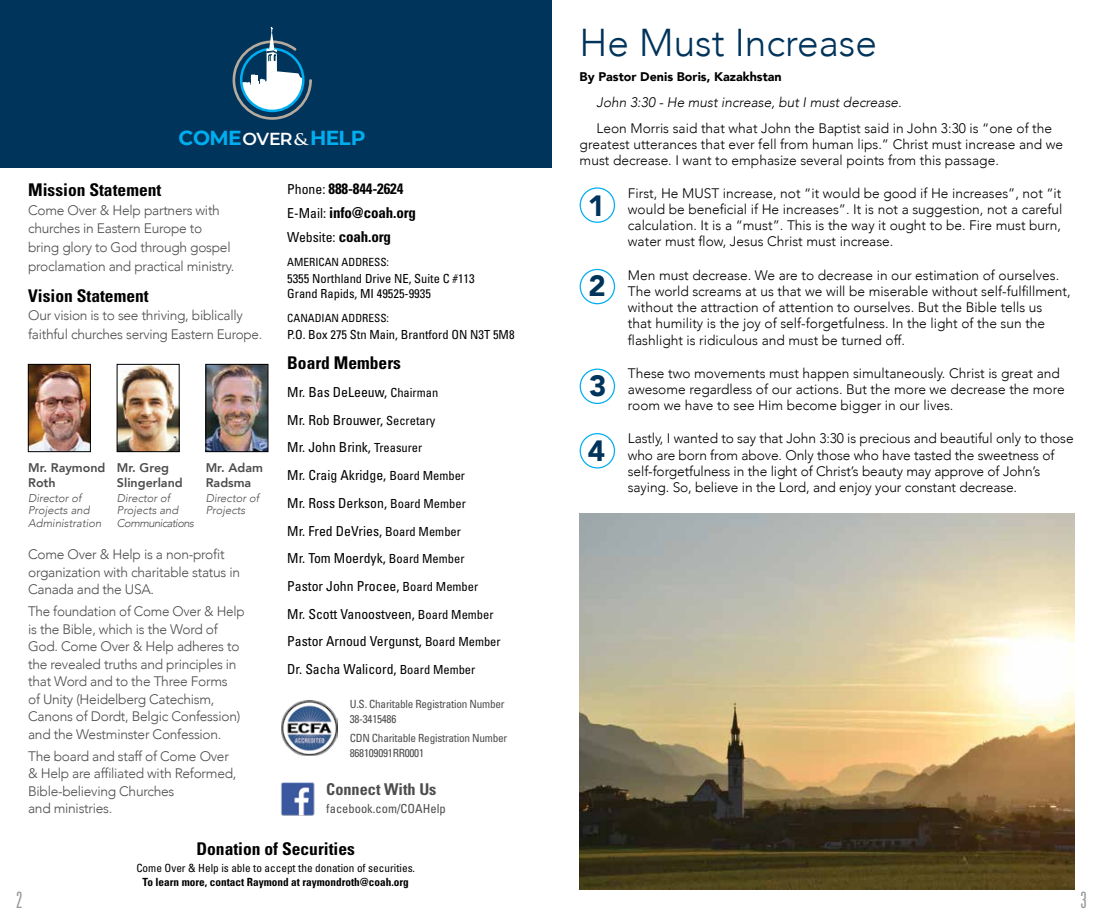
<style>
.page{position:relative;width:1103px;height:923px;background:#fff}
.page>*{position:absolute;margin:0;border:0;box-sizing:border-box;transform-origin:0 0}
.t1{font:300 38.75px "Avenir";color:#00345b}
.t2{font:900 29.25px "Avenir";color:#00345b}
.t3{font:300 ultra-condensed 22.5px "Univers LT Std";color:#939598}
.t4{font:700 20.25px "Montserrat";letter-spacing:-.035em;color:#00aeef}
.t5{font:700 condensed 17.5px "Univers LT Std";color:#000}
.t6{font:700 condensed 16.25px "Univers LT Std";color:#4d4d4f}
.t7{font:700 condensed 15px/24px "Univers LT Std";letter-spacing:-.01em;color:#000}
.t8{font:300 13.75px/16.2px "Avenir";color:#000}
.t9{font:300 13.75px/17.5px "Avenir";letter-spacing:-.02em;color:#4d4d4f}
.t10{font:condensed 13.75px/27.6px "Univers LT Std";color:#000}
.t11{font:italic 300 13.75px "Avenir";color:#000}
.t12{font:condensed 12.5px/14.6px "Univers LT Std";color:#000}
.t13{font:800 12.5px/15px "Avenir";color:#4d4d4f}
.t14{font:900 12.5px "Avenir";color:#000}
.t15{font:condensed 12.5px "Univers LT Std";color:#4d4d4f}
.t16{font:italic 300 11.25px/12.5px "Avenir";color:#4d4d4f}
.t17{font:condensed 11.25px/15px "Univers LT Std";letter-spacing:-.02em;color:#4d4d4f}
.t18{font:condensed 11.25px "Univers LT Std";color:#000}
.t19{font:700 condensed 11.25px "Univers LT Std";color:#000}
.s1{font-weight:600;font-size:17.38px;color:#fff}
.s2{font-family:"Trajan Pro";font-size:15.62px;color:#fff}
.s3{font-weight:400;font-size:13.75px}
.s4{font-weight:700;font-size:15px}
.s5{font-size:12.5px}
</style>
<div class="page">
<img style="left:579px;top:513px;width:495px;height:376px">
<div style="left:0;top:0;width:551px;height:167px;background:#00345b"></div>
<img style="left:30px;top:366px;width:59px;height:84px">
<div style="left:28px;top:364px;width:63px;height:88px;border:1px solid #000"></div>
<img style="left:208px;top:366px;width:58px;height:84px">
<div style="left:206px;top:364px;width:62px;height:88px;border:1px solid #000"></div>
<img style="left:119px;top:366px;width:58px;height:84px">
<div style="left:117px;top:364px;width:62px;height:88px;border:1px solid #000"></div>
<img style="left:282px;top:700px;width:55px;height:55px">
<img style="left:281px;top:782px;width:34px;height:34px">
<svg style="left:232px;top:27px;width:80px;height:93px"></svg>
<div style="left:579px;top:187px;width:36px;height:36px;border:1px solid #00aeef;border-radius:50%"></div>
<div style="left:579px;top:269px;width:36px;height:35px;border:1px solid #00aeef;border-radius:50%"></div>
<div style="left:579px;top:368px;width:36px;height:36px;border:1px solid #00aeef;border-radius:50%"></div>
<div style="left:579px;top:433px;width:36px;height:35px;border:1px solid #00aeef;border-radius:50%"></div>
<h1 class="t1" style="left:579px;top:19px;width:299px">He Must Increase</h1>
<h3 class="t4" style="left:178px;top:123px;width:189px">COME<span class="s1">OVER</span><span class="s2">&amp;</span> HELP</h3>
<p class="t5" style="left:28px;top:179px;width:135px">Mission Statement</p>
<p class="t9" style="left:28px;top:200px;width:208px;line-height:18.8px">Come Over &amp; Help partners with churches in Eastern Europe to bring glory to God through gospel proclamation and practical ministry.</p>
<p class="t5" style="left:28px;top:284px;width:122px">Vision Statement</p>
<p class="t9" style="left:28px;top:306px;width:235px;line-height:18.8px">Our vision is to see thriving, biblically faithful churches serving Eastern Europe.</p>
<p class="t13" style="left:28px;top:460px;width:79px">Mr. Raymond<br>Roth</p>
<p class="t16" style="left:28px;top:492px;width:75px">Director of<br>Projects and<br>Administration</p>
<p class="t13" style="left:117px;top:460px;width:67px">Mr. Greg<br>Slingerland</p>
<p class="t16" style="left:117px;top:492px;width:79px">Director of<br>Projects and<br>Communications</p>
<p class="t13" style="left:206px;top:460px;width:59px">Mr. Adam<br>Radsma</p>
<p class="t16" style="left:206px;top:492px;width:55px">Director of<br>Projects</p>
<p class="t9" style="left:28px;top:545px;width:213px">Come Over &amp; Help is a non-profit organization with charitable status in<br>Canada and the USA.</p>
<p class="t9" style="left:28px;top:602px;width:218px">The foundation of Come Over &amp; Help is the Bible, which is the Word of God. Come Over &amp; Help adheres to the revealed truths and principles in that Word and to the Three Forms<br>of Unity (Heidelberg Catechism, Canons of Dordt, Belgic Confession) and the Westminster Confession.</p>
<p class="t9" style="left:28px;top:747px;width:210px">The board and staff of Come Over &amp; Help are affiliated with Reformed,<br>Bible-believing Churches<br>and ministries.</p>
<p class="t7" style="left:287px;top:177px;width:130px"><span class="s3">Phone:</span> 888-844-2624<br><span class="s3">E-Mail:</span> info@coah.org</p>
<p class="t10" style="left:287px;top:223px;width:105px">Website: <span class="s4">coah.org</span></p>
<p class="t18" style="left:287px;top:255px;width:103px">AMERICAN ADDRESS:</p>
<p class="t12" style="left:287px;top:271px;width:189px">5355 Northland Drive NE, Suite C #113<br>Grand Rapids, MI 49525-9935</p>
<p class="t18" style="left:287px;top:310px;width:103px">CANADIAN ADDRESS:</p>
<p class="t12" style="left:287px;top:327px;width:229px">P.O. Box 275 Stn Main, Brantford ON N3T 5M8</p>
<p class="t5" style="left:287px;top:352px;width:115px">Board Members</p>
<p class="t10" style="left:287px;top:378px;width:215px">Mr. Bas DeLeeuw, <span class="s5">Chairman<br></span>Mr. Rob Brouwer, <span class="s5">Secretary<br></span>Mr. John Brink, <span class="s5">Treasurer<br></span>Mr. Craig Akridge, <span class="s5">Board Member<br></span>Mr. Ross Derkson, <span class="s5">Board Member<br></span>Mr. Fred DeVries, <span class="s5">Board Member<br></span>Mr. Tom Moerdyk, <span class="s5">Board Member<br></span>Pastor John Procee, <span class="s5">Board Member<br></span>Mr. Scott Vanoostveen, <span class="s5">Board Member<br></span>Pastor Arnoud Vergunst, <span class="s5">Board Member<br></span>Dr. Sacha Walicord, <span class="s5">Board Member</span></p>
<p class="t17" style="left:350px;top:696px;width:156px">U.S. Charitable Registration Number<br>38-3415486</p>
<p class="t17" style="left:350px;top:730px;width:159px">CDN Charitable Registration Number<br>868109091RR0001</p>
<p class="t6" style="left:326px;top:779px;width:112px">Connect With Us</p>
<p class="t15" style="left:326px;top:800px;width:121px">facebook.com/COAHelp</p>
<p class="t5" style="left:196px;top:838px;width:160px">Donation of Securities</p>
<p class="t18" style="left:136px;top:860px;width:280px">Come Over &amp; Help is able to accept the donation of securities.</p>
<p class="t19" style="left:143px;top:874px;width:268px">To learn more, contact Raymond at raymondroth@coah.org</p>
<p class="t14" style="left:579px;top:66px;width:204px">By Pastor Denis Boris, Kazakhstan</p>
<p class="t11" style="left:596px;top:94px;width:307px">John 3:30 - He must increase, but I must decrease.</p>
<p class="t8" style="left:579px;top:120px;width:485px;text-indent:17px">Leon Morris said that what John the Baptist said in John 3:30 is “one of the greatest utterances that ever fell from human lips.” Christ must increase and we must decrease. I want to emphasize several points from this passage.</p>
<p class="t8" style="left:628px;top:185px;width:436px;text-align:justify">First, He MUST increase, not “it would be good if He increases”, not “it would be beneficial if He increases”. It is not a suggestion, not a careful calculation. It is a “must”. This is the way it ought to be. Fire must burn, water must flow, Jesus Christ must increase.</p>
<p class="t8" style="left:628px;top:267px;width:444px">Men must decrease. We are to decrease in our estimation of ourselves.<br>The world screams at us that we will be miserable without self-fulfillment, without the attraction of attention to ourselves. But the Bible tells us<br>that humility is the joy of self-forgetfulness. In the light of the sun the flashlight is ridiculous and must be turned off.</p>
<p class="t8" style="left:628px;top:365px;width:438px">These two movements must happen simultaneously. Christ is great and awesome regardless of our actions. But the more we decrease the more room we have to see Him become bigger in our lives.</p>
<p class="t8" style="left:628px;top:430px;width:447px">Lastly, I wanted to say that John 3:30 is precious and beautiful only to those who are born from above. Only those who have tasted the sweetness of self-forgetfulness in the light of Christ’s beauty may approve of John’s saying. So, believe in the Lord, and enjoy your constant decrease.</p>
<h2 class="t2" style="left:588px;top:180px;width:19px">1</h2>
<h2 class="t2" style="left:588px;top:261px;width:19px">2</h2>
<h2 class="t2" style="left:589px;top:360px;width:19px">3</h2>
<h2 class="t2" style="left:587px;top:426px;width:19px">4</h2>
<h3 class="t3" style="left:16px;top:888px;width:8px">2</h3>
<h3 class="t3" style="left:1080px;top:888px;width:8px">3</h3>
</div>
